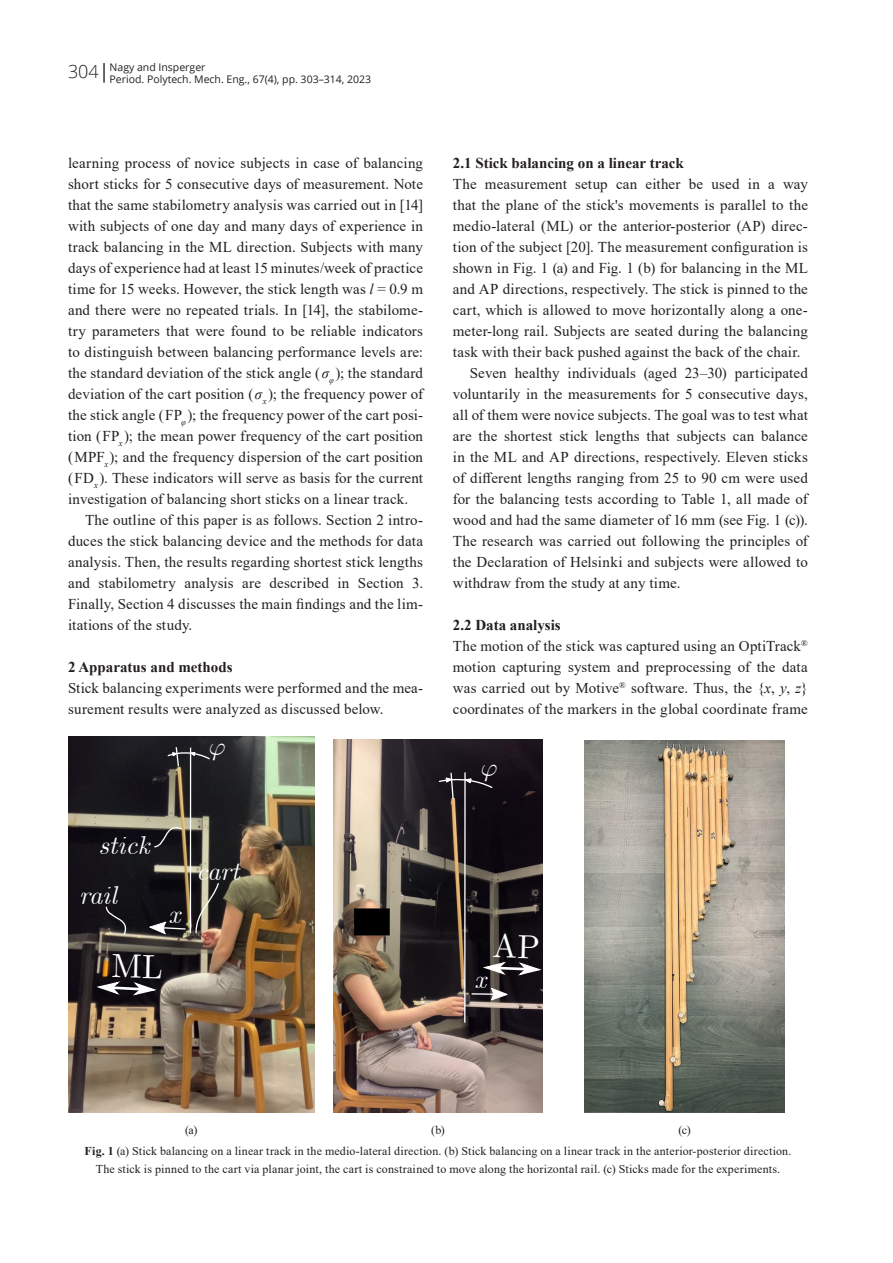
<style>
.page{position:relative;width:893px;height:1263px;background:#fff}
.page>*{position:absolute;margin:0;border:0;box-sizing:border-box;transform-origin:0 0}
.t1{font:italic 26.1px "Euclid";color:#fff}
.t2{font:italic 25.8px "Euclid";color:#fff}
.PP_Body__Main_text{font:15px/21px "Times New Roman";letter-spacing:.01em;color:#231f20;text-align:justify}
.PP_Body__First_paragraph{font:15px/21px "Times New Roman";letter-spacing:.01em;color:#231f20;text-align:justify}
.PP_Heading{font:700 15px "Times New Roman";color:#231f20}
.PP_Figure_Table_Caption{font:12px/18px "Times New Roman";letter-spacing:.015em;color:#231f20;text-align:center}
.t3{font:10.5px/12px "Open Sans";color:#231f20}
.s1{font-weight:300;font-size:18px}
.s2{font-size:19.5px}
.s3{font-style:italic}
.s4{font-weight:700}
</style>
<div class="page">
<img style="left:68px;top:737px;width:247px;height:375px">
<hr style="left:190px;top:748px;width:1px;height:185px;background:#fff">
<svg style="left:147px;top:920px;width:40px;height:15px"></svg>
<svg style="left:105px;top:906px;width:26px;height:30px"></svg>
<svg style="left:153px;top:822px;width:30px;height:26px"></svg>
<svg style="left:195px;top:882px;width:25px;height:52px"></svg>
<img style="left:333px;top:739px;width:210px;height:373px">
<svg style="left:470px;top:987px;width:40px;height:15px"></svg>
<hr style="left:464px;top:772px;width:2px;height:251px;background:#fff">
<img style="left:585px;top:741px;width:199px;height:371px">
<svg style="left:167px;top:743px;width:58px;height:25px"></svg>
<svg style="left:437px;top:765px;width:60px;height:35px;background:#282329"></svg>
<svg style="left:94px;top:954px;width:68px;height:43px;background:#322d2e"></svg>
<svg style="left:480px;top:933px;width:63px;height:44px;background:#312d30"></svg>
<p class="t3" style="left:110px;top:60px;width:263px;text-indent:-42px"><span class="s1">304</span><span class="s2">|</span>Nagy and Insperger<br>Period. Polytech. Mech. Eng., 67(4), pp. 303–314, 2023</p>
<p class="PP_Body__Main_text" style="left:68px;top:152px;width:357px">learning process of novice subjects in case of balancing short sticks for 5 consecutive days of measurement. Note that the same stabilometry analysis was carried out in [14] with subjects of one day and many days of experience in track balancing in the ML direction. Subjects with many days of experience had at least 15 minutes/week of practice time for 15 weeks. However, the stick length was <span class="s3">l</span> = 0.9 m and there were no repeated trials. In [14], the stabilome&shy;try parameters that were found to be reliable indicators to distinguish between balancing performance levels are: the standard deviation of the stick angle ( <span class="s3">σ</span><sub>φ</sub> ); the standard deviation of the cart position ( <span class="s3">σ</span><sub>x</sub> ); the frequency power of the stick angle ( FP<sub>φ</sub> ); the frequency power of the cart posi&shy;tion ( FP<sub>x</sub> ); the mean power frequency of the cart position ( MPF<sub>x</sub> ); and the frequency dispersion of the cart position ( FD<sub>x</sub> ). These indicators will serve as basis for the current investigation of balancing short sticks on a linear track.</p>
<p class="PP_Body__Main_text" style="left:68px;top:509px;width:357px;text-indent:17px">The outline of this paper is as follows. Section 2 intro&shy;duces the stick balancing device and the methods for data analysis. Then, the results regarding shortest stick lengths and stabilometry analysis are described in Section 3.<br>Finally, Section 4 discusses the main findings and the lim&shy;itations of the study.</p>
<p class="PP_Heading" style="left:68px;top:656px;width:166px">2 Apparatus and methods</p>
<p class="PP_Body__First_paragraph" style="left:68px;top:677px;width:357px">Stick balancing experiments were performed and the mea&shy;surement results were analyzed as discussed below.</p>
<p class="PP_Heading" style="left:453px;top:152px;width:232px">2.1 Stick balancing on a linear track</p>
<p class="PP_Body__First_paragraph" style="left:453px;top:173px;width:357px">The measurement setup can either be used in a way that the plane of the stick's movements is parallel to the medio-lateral (ML) or the anterior-posterior (AP) direc&shy;tion of the subject [20]. The measurement configuration is shown in Fig. 1 (a) and Fig. 1 (b) for balancing in the ML and AP directions, respectively. The stick is pinned to the cart, which is allowed to move horizontally along a one&shy;meter-long rail. Subjects are seated during the balancing task with their back pushed against the back of the chair.</p>
<p class="PP_Body__Main_text" style="left:453px;top:362px;width:357px;text-indent:17px">Seven healthy individuals (aged 23–30) participated voluntarily in the measurements for 5 consecutive days, all of them were novice subjects. The goal was to test what are the shortest stick lengths that subjects can balance in the ML and AP directions, respectively. Eleven sticks of different lengths ranging from 25 to 90 cm were used for the balancing tests according to Table 1, all made of wood and had the same diameter of 16 mm (see Fig. 1 (c)).<br>The research was carried out following the principles of the Declaration of Helsinki and subjects were allowed to withdraw from the study at any time.</p>
<p class="PP_Heading" style="left:453px;top:614px;width:109px">2.2 Data analysis</p>
<p class="PP_Body__First_paragraph" style="left:453px;top:635px;width:357px">The motion of the stick was captured using an OptiTrack<sup>® </sup>motion capturing system and preprocessing of the data was carried out by Motive<sup>®</sup> software. Thus, the {<span class="s3">x</span>, <span class="s3">y</span>, <span class="s3">z</span>} coordinates of the markers in the global coordinate frame</p>
<p class="t1" style="left:98px;top:830px;width:53px">stick</p>
<p class="t1" style="left:79px;top:881px;width:39px">rail</p>
<p class="t1" style="left:168px;top:899px;width:14px">x</p>
<p class="t1" style="left:196px;top:856px;width:45px">cart</p>
<p class="t2" style="left:474px;top:965px;width:13px">x</p>
<p class="PP_Figure_Table_Caption" style="left:431px;top:1120px;width:15px">(b)</p>
<p class="PP_Figure_Table_Caption" style="left:678px;top:1120px;width:14px">(c)</p>
<p class="PP_Figure_Table_Caption" style="left:85px;top:1141px;width:708px"><span class="s4">Fig. 1</span> (a) Stick balancing on a linear track in the medio-lateral direction. (b) Stick balancing on a linear track in the anterior-posterior direction.<br>The stick is pinned to the cart via planar joint, the cart is constrained to move along the horizontal rail. (c) Sticks made for the experiments.</p>
<p class="PP_Figure_Table_Caption" style="left:185px;top:1120px;width:14px">(a)</p>
</div>
